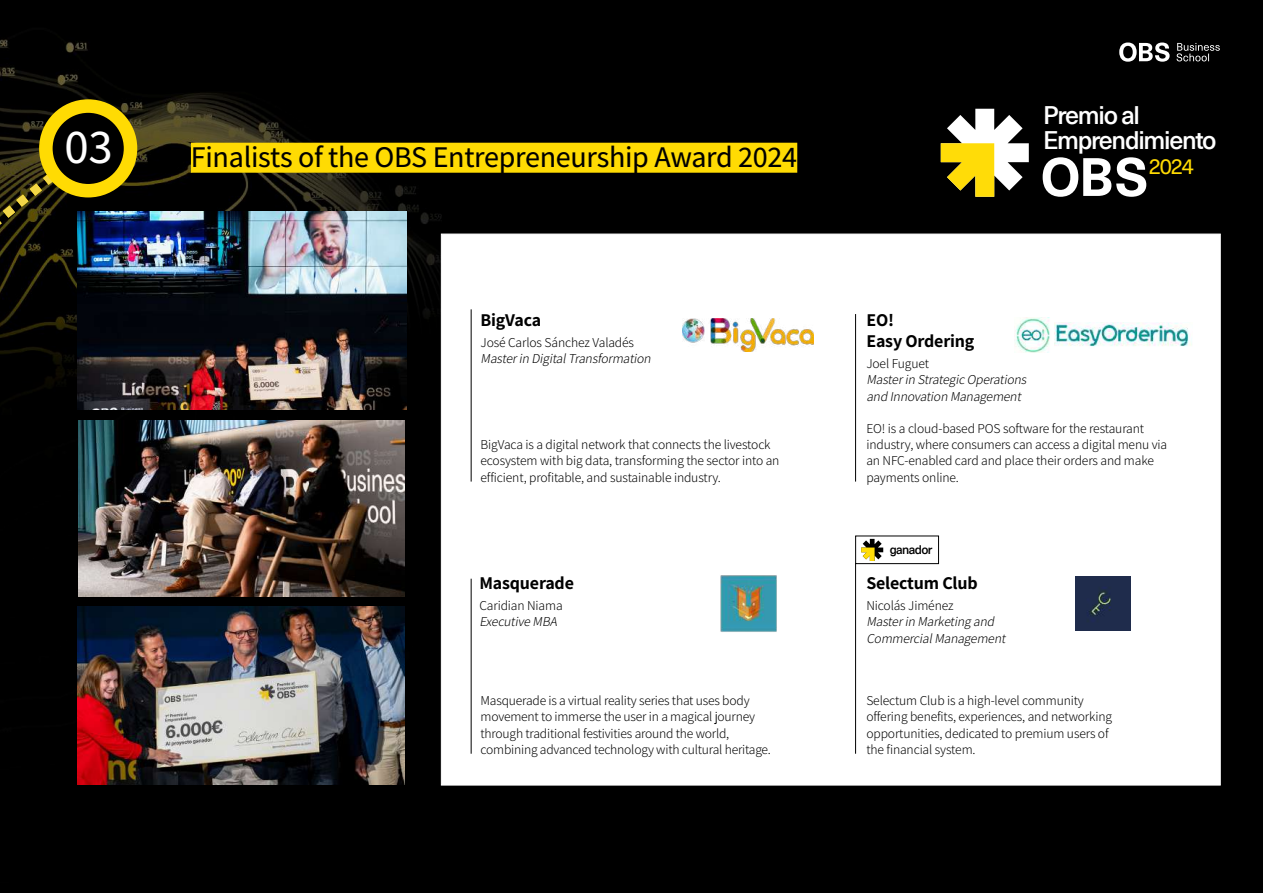
<style>
.page{position:relative;width:1263px;height:893px;background:#fff}
.page>*{position:absolute;margin:0;border:0;box-sizing:border-box;transform-origin:0 0}
.t1{font:500 48.6px "Assistant";color:#fff}
.t2{font:500 30px "Assistant";letter-spacing:-.01em;color:#000}
.t3{font:500 24.9px/24.9px "Neue Haas Unica Pro";letter-spacing:-.05em;color:#fff}
.t4{font:21.6px "Neue Haas Unica Pro";color:#ffdb03}
.t5{font:700 18px/21.6px "Assistant";letter-spacing:-.01em;color:#000}
.t6{font:300 13.5px/16.2px "Assistant";letter-spacing:-.01em;color:#000}
.t7{font:italic 300 13.5px/16.2px "Assistant";color:#000}
.t8{font:500 12.3px "Neue Haas Unica Pro";letter-spacing:-.05em;color:#000}
</style>
<div class="page">
<div style="left:0;top:0;width:1262px;height:893px;background:#000"></div>
<div style="left:191px;top:143px;width:606px;height:30px;background:#ffdb03"></div>
<img style="left:0;top:129px;width:109px;height:96px">
<svg style="left:46px;top:106px;width:85px;height:85px;background:#221d00"></svg>
<div style="left:39px;top:99px;width:98px;height:98px;border:14px solid #ffdb03;border-radius:50%"></div>
<div style="left:441px;top:234px;width:779px;height:551px;background:#fff;border:1px solid #fff"></div>
<img style="left:682px;top:318px;width:132px;height:34px">
<img style="left:1055px;top:322px;width:137px;height:25px">
<img style="left:1015px;top:318px;width:35px;height:34px">
<hr style="left:471px;top:309px;width:1px;height:173px;background:#000">
<hr style="left:855px;top:314px;width:1px;height:168px;background:#000">
<hr style="left:471px;top:579px;width:1px;height:175px;background:#000">
<hr style="left:855px;top:563px;width:1px;height:191px;background:#000">
<img style="left:720px;top:575px;width:57px;height:57px">
<img style="left:1076px;top:576px;width:55px;height:55px">
<img style="left:78px;top:420px;width:326px;height:177px">
<img style="left:77px;top:606px;width:327px;height:178px">
<svg style="left:941px;top:109px;width:88px;height:88px"></svg>
<svg style="left:1043px;top:157px;width:103px;height:40px"></svg>
<svg style="left:861px;top:539px;width:22px;height:22px"></svg>
<div style="left:855px;top:536px;width:84px;height:28px;border:1px solid #000"></div>
<img style="left:77px;top:211px;width:329px;height:199px">
<svg style="left:1119px;top:43px;width:101px;height:19px"></svg>
<h1 class="t1" style="left:65px;top:114px;width:50px">03</h1>
<h2 class="t2" style="left:191px;top:136px;width:608px">Finalists of the OBS Entrepreneurship Award 2024</h2>
<h3 class="t5" style="left:480px;top:308px;width:62px">BigVaca</h3>
<p class="t6" style="left:480px;top:333px;width:155px">José Carlos Sánchez Valadés</p>
<p class="t7" style="left:480px;top:349px;width:175px">Masterin DigitalTransformation</p>
<p class="t6" style="left:480px;top:436px;width:300px">BigVaca is a digital network that connects the livestock ecosystem with big data, transforming the sector into an efficient, profitable, and sustainable industry.</p>
<h3 class="t5" style="left:479px;top:571px;width:96px">Masquerade</h3>
<p class="t6" style="left:479px;top:597px;width:85px">Caridian Niama</p>
<p class="t7" style="left:479px;top:613px;width:82px">Executive MBA</p>
<p class="t6" style="left:480px;top:692px;width:292px">Masquerade is a virtual reality series that uses body movement to immerse the user in a magical journey through traditional festivities around the world, combining advanced technology with cultural heritage.</p>
<h3 class="t3" style="left:1043px;top:103px;width:175px">Premio al<br>Emprendimiento</h3>
<h3 class="t4" style="left:1149px;top:153px;width:47px">2024</h3>
<h3 class="t5" style="left:866px;top:308px;width:110px">EO!<br>Easy Ordering</h3>
<p class="t6" style="left:866px;top:355px;width:64px">Joel Fuguet</p>
<p class="t7" style="left:866px;top:371px;width:164px">Masterin Strategic Operations and Innovation Management</p>
<p class="t6" style="left:866px;top:420px;width:302px">EO! is a cloud-based POS software for the restaurant industry, where consumers can access a digital menu via an NFC-enabled card and place their orders and make payments online.</p>
<p class="t8" style="left:890px;top:542px;width:44px">ganador</p>
<h3 class="t5" style="left:866px;top:571px;width:113px">Selectum Club</h3>
<p class="t6" style="left:866px;top:597px;width:89px">Nicolás Jiménez</p>
<p class="t7" style="left:866px;top:613px;width:143px">Masterin Marketing and<br>CommercialManagement</p>
<p class="t6" style="left:866px;top:692px;width:247px">Selectum Club is a high-level community offering benefits, experiences, and networking opportunities, dedicated to premium users of the financial system.</p>
</div>
